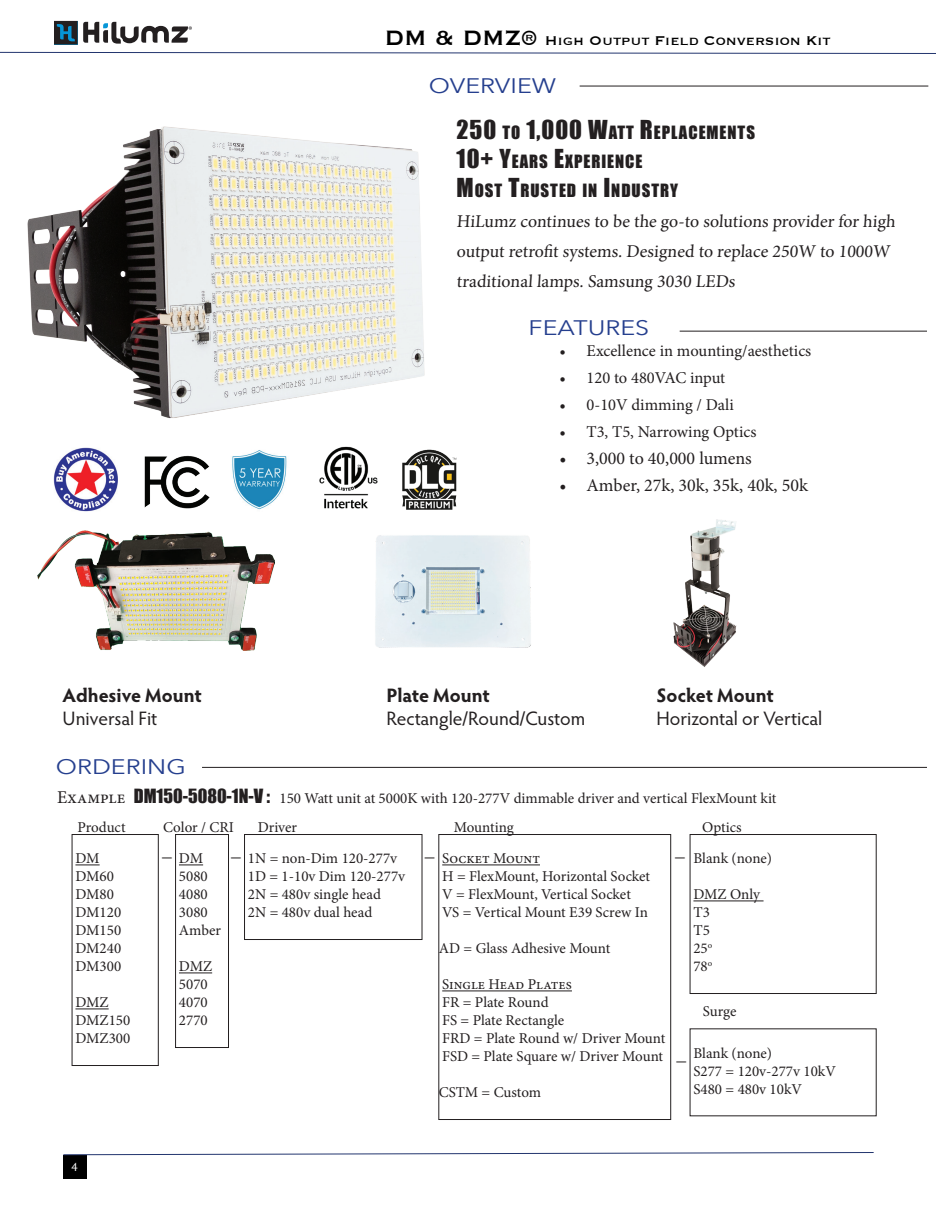
<style>
.page{position:relative;width:936px;height:1206px;background:#fff}
.page>*{position:absolute;margin:0;border:0;box-sizing:border-box;transform-origin:0 0}
.t1{font:21px "Avenir Next";color:#253f8e;scale:1.19 1}
.t2{font:19.5px "Hypatia Sans Pro";letter-spacing:-.005em;color:#231f20}
.t3{font:700 19.5px "Hypatia Sans Pro";color:#231f20}
.t4{font:19.5px "Minion Pro";color:#231f20}
.t5{font:18px/30px "Minion Pro";color:#231f20}
.t6{font:16.8px/28.8px "Impact";letter-spacing:.055em;color:#231f20}
.t7{font:16.5px "Minion Pro";color:#231f20}
.t8{font:16.5px "Copperplate";color:#000}
.t9{font:15px/18px "Minion Pro";color:#231f20}
.t10{font:12px "Hypatia Sans Pro";color:#fff}
.s1{font-size:27px}
.s2{font-size:24px}
.s3{font-size:18px}
.s4{font-family:"Impact";font-size:18px}
</style>
<div class="page">
<div style="left:63px;top:1155px;width:23px;height:23px;background:#000"></div>
<svg style="left:0;top:52px;width:936px;height:2px;background:#9099b6"></svg>
<svg style="left:63px;top:1152px;width:811px;height:4px"></svg>
<svg style="left:54px;top:21px;width:138px;height:24px"></svg>
<img style="left:27px;top:126px;width:398px;height:293px">
<img style="left:673px;top:519px;width:64px;height:148px">
<img style="left:37px;top:530px;width:238px;height:120px">
<img style="left:375px;top:535px;width:156px;height:113px">
<img style="left:232px;top:450px;width:55px;height:60px">
<img style="left:319px;top:446px;width:59px;height:63px">
<img style="left:144px;top:455px;width:66px;height:54px">
<img style="left:53px;top:447px;width:65px;height:65px">
<hr style="left:580px;top:86px;width:348px;height:1px;background:#231f20">
<hr style="left:680px;top:331px;width:247px;height:1px;background:#231f20">
<img style="left:402px;top:450px;width:55px;height:60px">
<div style="left:72px;top:834px;width:87px;height:232px;border:1px solid #231f20"></div>
<svg style="left:75px;top:865px;width:25px;height:1px"></svg>
<hr style="left:75px;top:1009px;width:34px;height:1px;background:#231f20">
<div style="left:175px;top:834px;width:54px;height:214px;border:1px solid #231f20"></div>
<svg style="left:179px;top:865px;width:24px;height:1px"></svg>
<hr style="left:179px;top:973px;width:33px;height:1px;background:#231f20">
<div style="left:244px;top:834px;width:178px;height:106px;border:1px solid #231f20"></div>
<div style="left:438px;top:834px;width:233px;height:286px;border:1px solid #231f20"></div>
<hr style="left:442px;top:865px;width:98px;height:1px;background:#231f20">
<hr style="left:442px;top:991px;width:130px;height:1px;background:#231f20">
<div style="left:690px;top:834px;width:187px;height:160px;border:1px solid #231f20"></div>
<hr style="left:693px;top:901px;width:71px;height:1px;background:#231f20">
<hr style="left:202px;top:767px;width:725px;height:1px;background:#231f20">
<p class="t8" style="left:385px;top:29px;width:447px"><span class="s1">DM &amp; DMZ®</span> High Output Field Conversion Kit</p>
<h1 class="t1" style="left:429px;top:68px;width:108px">OVERVIEW</h1>
<p class="t6" style="left:457px;top:117px;width:300px"><span class="s2">250</span> TO <span class="s2">1,000 W</span>ATT <span class="s2">R</span>EPLACEMENTS<br><span class="s2">10+ Y</span>EARS <span class="s2">E</span>XPERIENCE<br><span class="s2">M</span>OST <span class="s2">T</span>RUSTED IN <span class="s2">I</span>NDUSTRY</p>
<p class="t5" style="left:457px;top:206px;width:442px">HiLumz continues to be the go-to solutions provider for high output retrofit systems. Designed to replace 250W to 1000W traditional lamps. Samsung 3030 LEDs</p>
<h1 class="t1" style="left:529px;top:310px;width:103px">FEATURES</h1>
<p class="t7" style="left:560px;top:340px;width:253px">• Excellence in mounting/aesthetics</p>
<p class="t7" style="left:560px;top:367px;width:167px">• 120 to 480VAC input</p>
<p class="t7" style="left:560px;top:394px;width:176px">• 0-10V dimming / Dali</p>
<p class="t7" style="left:560px;top:421px;width:198px">• T3, T5, Narrowing Optics</p>
<p class="t5" style="left:560px;top:444px;width:194px">• 3,000 to 40,000 lumens</p>
<p class="t5" style="left:560px;top:471px;width:250px">• Amber, 27k, 30k, 35k, 40k, 50k</p>
<h2 class="t3" style="left:63px;top:681px;width:141px">Adhesive Mount</h2>
<h2 class="t3" style="left:387px;top:681px;width:105px">Plate Mount</h2>
<h2 class="t3" style="left:657px;top:681px;width:119px">Socket Mount</h2>
<h2 class="t2" style="left:63px;top:705px;width:96px">Universal Fit</h2>
<h2 class="t2" style="left:387px;top:705px;width:200px">Rectangle/Round/Custom</h2>
<h2 class="t2" style="left:657px;top:705px;width:167px">Horizontal or Vertical</h2>
<h1 class="t1" style="left:56px;top:749px;width:111px">ORDERING</h1>
<p class="t9" style="left:77px;top:784px;width:701px;line-height:28.5px;text-indent:-20px"><span class="s3">Example</span> <span class="s4">DM150-5080-1N-V :</span> 150 Watt unit at 5000K with 120-277V dimmable driver and vertical FlexMount kit<br>Product</p>
<p class="t9" style="left:163px;top:818px;width:72px">Color / CRI</p>
<p class="t9" style="left:258px;top:818px;width:41px">Driver</p>
<p class="t9" style="left:454px;top:818px;width:62px">Mounting</p>
<p class="t9" style="left:702px;top:818px;width:41px">Optics</p>
<h2 class="t4" style="left:162px;top:837px;width:11px">_</h2>
<h2 class="t4" style="left:231px;top:837px;width:11px">_</h2>
<h2 class="t4" style="left:425px;top:837px;width:11px">_</h2>
<h2 class="t4" style="left:675px;top:837px;width:11px">_</h2>
<p class="t9" style="left:693px;top:850px;width:80px">Blank (none)</p>
<p class="t9" style="left:693px;top:886px;width:68px">DMZ Only<br>T3<br>T5<br>25<sup>o<br></sup>78<sup>o</sup></p>
<p class="t9" style="left:248px;top:850px;width:159px">1N = non-Dim 120-277v<br>1D = 1-10v Dim 120-277v<br>2N = 480v single head<br>2N = 480v dual head</p>
<p class="t9" style="left:442px;top:850px;width:210px">Socket Mount<br>H = FlexMount, Horizontal Socket<br>V = FlexMount, Vertical Socket<br>VS = Vertical Mount E39 Screw In</p>
<p class="t9" style="left:439px;top:940px;width:173px">AD = Glass Adhesive Mount</p>
<p class="t9" style="left:442px;top:976px;width:225px">Single Head Plates<br>FR = Plate Round<br>FS = Plate Rectangle<br>FRD = Plate Round w/ Driver Mount<br>FSD = Plate Square w/ Driver Mount</p>
<p class="t9" style="left:439px;top:1084px;width:104px">CSTM = Custom</p>
<p class="t9" style="left:75px;top:850px;width:47px">DM<br>DM60<br>DM80<br>DM120<br>DM150<br>DM240<br>DM300</p>
<p class="t9" style="left:75px;top:994px;width:56px">DMZ<br>DMZ150<br>DMZ300</p>
<p class="t9" style="left:179px;top:850px;width:44px">DM<br>5080<br>4080<br>3080<br>Amber</p>
<p class="t9" style="left:179px;top:958px;width:35px">DMZ<br>5070<br>4070<br>2770</p>
<p class="t9" style="left:703px;top:1003px;width:35px">Surge</p>
<p class="t9" style="left:693px;top:1044px;width:144px">Blank (none)<br>S277 = 120v-277v 10kV<br>S480 = 480v 10kV</p>
<h2 class="t4" style="left:677px;top:1041px;width:11px">_</h2>
<p class="t10" style="left:72px;top:1159px;width:8px">4</p>
</div>
